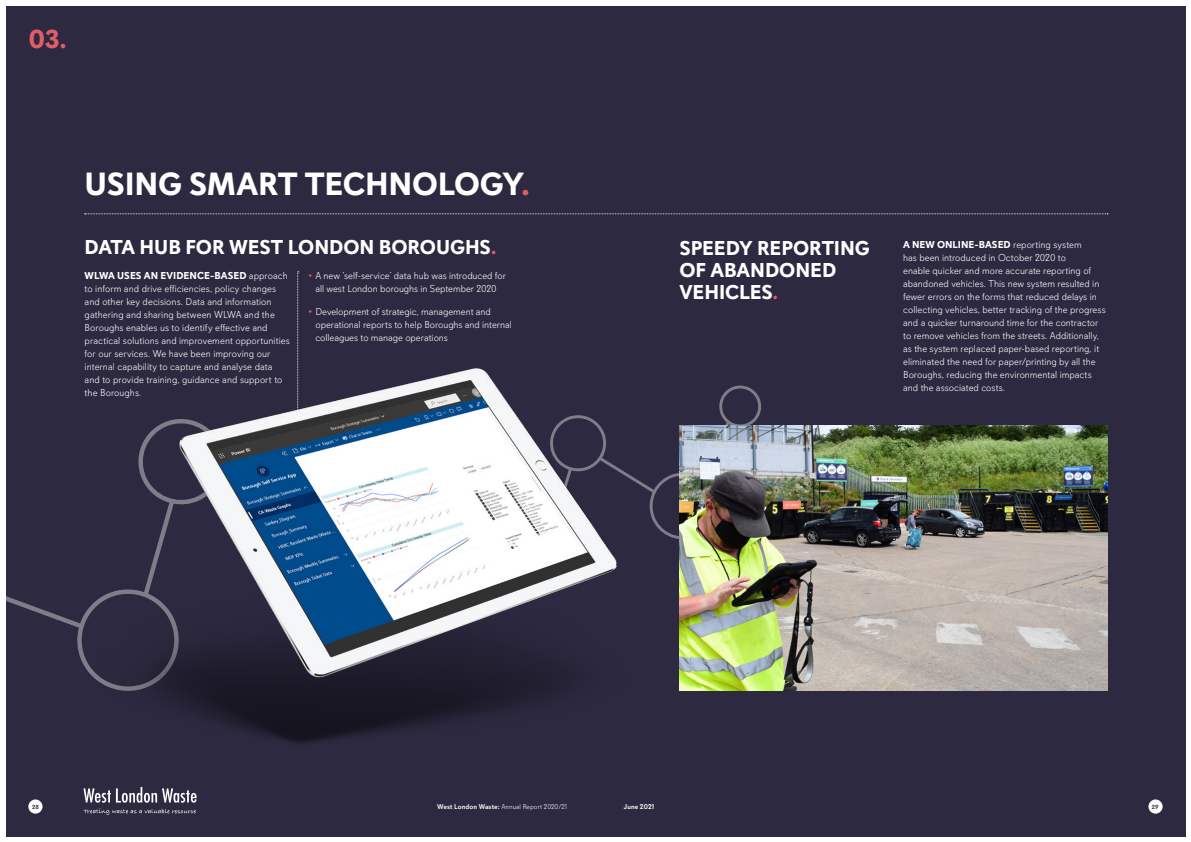
<style>
.page{position:relative;width:1191px;height:842px;background:#fff}
.page>*{position:absolute;margin:0;border:0;box-sizing:border-box;transform-origin:0 0}
.t1{font:700 32px "Davis Sans";letter-spacing:-.01em;color:#fff}
.t2{font:700 26px "Davis Sans";color:#e15d68}
.t3{font:700 20px/22px "Davis Sans";letter-spacing:-.005em;color:#fff}
.t4{font:300 10px/13px "Davis Sans";color:#fff}
.t5{font:300 7px "Davis Sans";letter-spacing:.01em;color:#fff}
.t6{font:500 7px "Davis Sans";letter-spacing:.01em;color:#fff}
.t7{font:500 6px "Davis Sans";color:#2d2940}
.s1{color:#e15d68}
.s2{font-weight:700}
.s3{font-weight:700;color:#e15d68}
.s4{font-weight:500}
</style>
<div class="page">
<div style="left:6px;top:6px;width:1179px;height:830px;background:#2d2940"></div>
<img style="left:6px;top:213px;width:848px;height:624px">
<svg style="left:85px;top:214px;width:1023px;height:1px"></svg>
<img style="left:679px;top:425px;width:428px;height:266px">
<div style="left:28px;top:799px;width:15px;height:15px;background:#fff;border-radius:50%"></div>
<div style="left:1148px;top:799px;width:14px;height:15px;background:#fff;border-radius:50%"></div>
<svg style="left:83px;top:787px;width:113px;height:28px"></svg>
<h2 class="t2" style="left:28px;top:23px;width:40px">03.</h2>
<h1 class="t1" style="left:85px;top:164px;width:446px">USING SMART TECHNOLOGY<span class="s1">.</span></h1>
<h3 class="t3" style="left:85px;top:237px;width:413px">DATA HUB FOR WEST LONDON BOROUGHS<span class="s1">.</span></h3>
<p class="t4" style="left:85px;top:269px;width:207px"><span class="s2">WLWA USES AN EVIDENCE-BASED</span> approach to inform and drive efficiencies, policy changes and other key decisions. Data and information gathering and sharing between WLWA and the Boroughs enables us to identify effective and practical solutions and improvement opportunities for our services. We have been improving our internal capability to capture and analyse data and to provide training, guidance and support to the Boroughs.</p>
<p class="t4" style="left:308px;top:269px;width:199px;text-align:center"><span class="s3">•</span> A new ‘self-service’ data hub was introduced for all west London boroughs in September 2020</p>
<p class="t4" style="left:315px;top:305px;width:198px;text-indent:-7px"><span class="s3">•</span> Development of strategic, management and operational reports to help Boroughs and internal colleagues to manage operations</p>
<h3 class="t3" style="left:679px;top:238px;width:192px">SPEEDY REPORTING<br>OF ABANDONED<br>VEHICLES<span class="s1">.</span></h3>
<p class="t4" style="left:903px;top:238px;width:204px"><span class="s2">A NEW ONLINE-BASED</span> reporting system<br>has been introduced in October 2020 to<br>enable quicker and more accurate reporting of abandoned vehicles. This new system resulted in fewer errors on the forms that reduced delays in collecting vehicles, better tracking of the progress and a quicker turnaround time for the contractor to remove vehicles from the streets. Additionally, as the system replaced paper-based reporting, it eliminated the need for paper/printing by all the Boroughs, reducing the environmental impacts and the associated costs.</p>
<p class="t7" style="left:32px;top:803px;width:8px">28</p>
<p class="t5" style="left:437px;top:803px;width:131px"><span class="s4">West London Waste:</span> Annual Report 2020/21</p>
<p class="t6" style="left:624px;top:802px;width:32px">June 2021</p>
<p class="t7" style="left:1151px;top:803px;width:8px">29</p>
</div>
